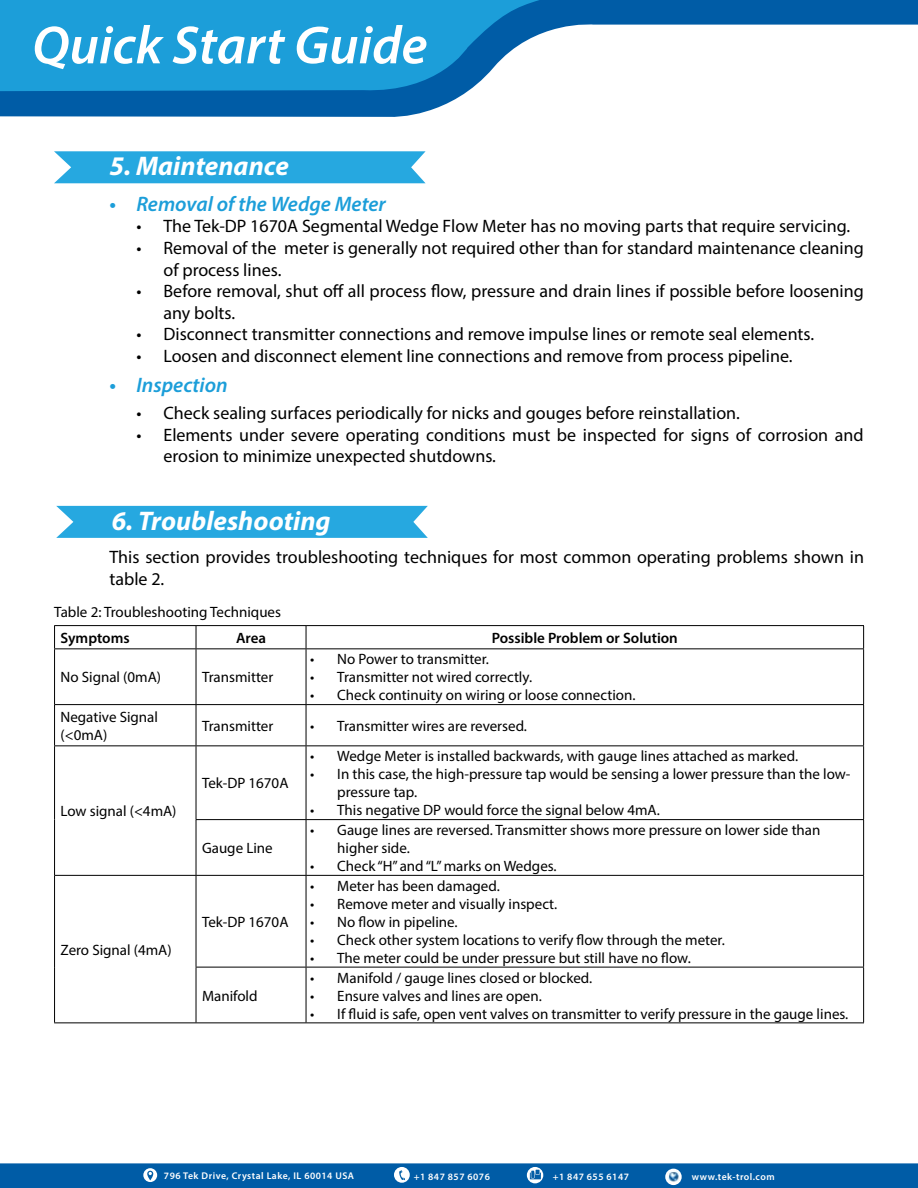
<style>
.page{position:relative;width:918px;height:1188px;background:#fff}
.page>*{position:absolute;margin:0;border:0;box-sizing:border-box;transform-origin:0 0}
.t1{font:italic 600 54px "Myriad Pro";color:#fff}
.t2{font:italic 700 27px "Myriad Pro";color:#fff}
.t3{font:italic 600 21px "Myriad Pro";color:#1c9ed9}
.t4{font:18px/21.6px "Myriad Pro";color:#000}
.t5{font:15px/18px "Myriad Pro";color:#000}
.t6{font:600 15px "Myriad Pro";color:#000}
.t7{font:600 9.75px "Myriad Pro";letter-spacing:.05em;color:#fff}
</style>
<div class="page">
<svg style="left:0;top:0;width:918px;height:117px"></svg>
<svg style="left:0;top:0;width:540px;height:93px;background:#229bd5"></svg>
<div style="left:0;top:1163px;width:918px;height:25px;background:#005ca6"></div>
<svg style="left:143px;top:1168px;width:14px;height:14px"></svg>
<svg style="left:147px;top:1171px;width:6px;height:9px"></svg>
<div style="left:394px;top:1167px;width:16px;height:16px;background:#fff;border-radius:50%"></div>
<svg style="left:399px;top:1170px;width:6px;height:10px"></svg>
<svg style="left:527px;top:1167px;width:16px;height:16px"></svg>
<svg style="left:530px;top:1170px;width:11px;height:9px"></svg>
<svg style="left:665px;top:1169px;width:17px;height:16px"></svg>
<svg style="left:667px;top:1170px;width:12px;height:12px"></svg>
<hr style="left:54px;top:625px;width:142px;height:1px;background:#000">
<svg style="left:54px;top:626px;width:1px;height:22px"></svg>
<hr style="left:196px;top:625px;width:110px;height:1px;background:#000">
<svg style="left:196px;top:626px;width:1px;height:22px"></svg>
<hr style="left:306px;top:625px;width:558px;height:1px;background:#000">
<svg style="left:306px;top:626px;width:1px;height:22px"></svg>
<svg style="left:863px;top:626px;width:1px;height:22px"></svg>
<hr style="left:54px;top:648px;width:142px;height:1px;background:#000">
<hr style="left:54px;top:649px;width:1px;height:55px;background:#000">
<hr style="left:196px;top:648px;width:110px;height:1px;background:#000">
<hr style="left:196px;top:649px;width:1px;height:55px;background:#000">
<hr style="left:306px;top:648px;width:558px;height:1px;background:#000">
<hr style="left:306px;top:649px;width:1px;height:55px;background:#000">
<hr style="left:863px;top:649px;width:1px;height:55px;background:#000">
<hr style="left:54px;top:704px;width:142px;height:1px;background:#000">
<hr style="left:54px;top:705px;width:1px;height:40px;background:#000">
<hr style="left:196px;top:704px;width:110px;height:1px;background:#000">
<hr style="left:196px;top:705px;width:1px;height:40px;background:#000">
<hr style="left:306px;top:704px;width:558px;height:1px;background:#000">
<hr style="left:306px;top:705px;width:1px;height:40px;background:#000">
<hr style="left:863px;top:705px;width:1px;height:40px;background:#000">
<hr style="left:54px;top:745px;width:142px;height:1px;background:#000">
<hr style="left:54px;top:746px;width:1px;height:74px;background:#000">
<hr style="left:196px;top:745px;width:110px;height:1px;background:#000">
<hr style="left:196px;top:746px;width:1px;height:73px;background:#000">
<hr style="left:306px;top:745px;width:558px;height:1px;background:#000">
<hr style="left:306px;top:746px;width:1px;height:73px;background:#000">
<hr style="left:863px;top:746px;width:1px;height:73px;background:#000">
<hr style="left:54px;top:820px;width:1px;height:55px;background:#000">
<hr style="left:196px;top:819px;width:110px;height:1px;background:#000">
<hr style="left:196px;top:820px;width:1px;height:55px;background:#000">
<hr style="left:306px;top:819px;width:558px;height:1px;background:#000">
<hr style="left:306px;top:820px;width:1px;height:55px;background:#000">
<hr style="left:863px;top:820px;width:1px;height:55px;background:#000">
<hr style="left:54px;top:875px;width:142px;height:1px;background:#000">
<hr style="left:54px;top:876px;width:1px;height:91px;background:#000">
<hr style="left:196px;top:875px;width:110px;height:1px;background:#000">
<hr style="left:196px;top:876px;width:1px;height:91px;background:#000">
<hr style="left:306px;top:875px;width:558px;height:1px;background:#000">
<hr style="left:306px;top:876px;width:1px;height:91px;background:#000">
<hr style="left:863px;top:876px;width:1px;height:91px;background:#000">
<hr style="left:54px;top:967px;width:1px;height:55px;background:#000">
<hr style="left:196px;top:967px;width:110px;height:1px;background:#000">
<hr style="left:196px;top:967px;width:1px;height:55px;background:#000">
<hr style="left:306px;top:967px;width:558px;height:1px;background:#000">
<hr style="left:306px;top:967px;width:1px;height:55px;background:#000">
<hr style="left:863px;top:967px;width:1px;height:55px;background:#000">
<hr style="left:54px;top:1022px;width:142px;height:1px;background:#000">
<hr style="left:196px;top:1022px;width:110px;height:1px;background:#000">
<hr style="left:306px;top:1022px;width:558px;height:1px;background:#000">
<svg style="left:54px;top:151px;width:372px;height:32px;background:#31ace1"></svg>
<svg style="left:56px;top:506px;width:372px;height:32px;background:#30ace1"></svg>
<h1 class="t1" style="left:32px;top:11px;width:397px">Quick Start Guide</h1>
<h2 class="t2" style="left:109px;top:149px;width:181px">5. Maintenance</h2>
<h3 class="t3" style="left:109px;top:191px;width:278px">• Removal of the Wedge Meter</h3>
<p class="t4" style="left:136px;top:215px;width:715px">• The Tek-DP 1670A Segmental Wedge Flow Meter has no moving parts that require servicing.</p>
<p class="t4" style="left:163px;top:237px;width:702px;text-indent:-27px">• Removal of the meter is generally not required other than for standard maintenance cleaning of process lines.</p>
<p class="t4" style="left:163px;top:280px;width:702px;text-indent:-27px">• Before removal, shut off all process flow, pressure and drain lines if possible before loosening any bolts.</p>
<p class="t4" style="left:136px;top:323px;width:679px">• Disconnect transmitter connections and remove impulse lines or remote seal elements.</p>
<p class="t4" style="left:136px;top:345px;width:658px">• Loosen and disconnect element line connections and remove from process pipeline.</p>
<h3 class="t3" style="left:109px;top:371px;width:120px">• Inspection</h3>
<p class="t4" style="left:136px;top:402px;width:605px">• Check sealing surfaces periodically for nicks and gouges before reinstallation.</p>
<p class="t4" style="left:163px;top:424px;width:702px;text-indent:-27px">• Elements under severe operating conditions must be inspected for signs of corrosion and erosion to minimize unexpected shutdowns.</p>
<h2 class="t2" style="left:112px;top:503px;width:220px">6. Troubleshooting</h2>
<p class="t4" style="left:109px;top:546px;width:756px">This section provides troubleshooting techniques for most common operating problems shown in table 2.</p>
<p class="t5" style="left:54px;top:603px;width:228px">Table 2: Troubleshooting Techniques</p>
<p class="t6" style="left:61px;top:628px;width:71px">Symptoms</p>
<p class="t6" style="left:236px;top:628px;width:32px">Area</p>
<p class="t6" style="left:492px;top:628px;width:188px">Possible Problem or Solution</p>
<p class="t5" style="left:61px;top:668px;width:102px">No Signal (0mA)</p>
<p class="t5" style="left:202px;top:668px;width:73px">Transmitter</p>
<p class="t5" style="left:310px;top:650px;width:180px">• No Power to transmitter.</p>
<p class="t5" style="left:310px;top:668px;width:223px">• Transmitter not wired correctly.</p>
<p class="t5" style="left:310px;top:686px;width:327px">• Check continuity on wiring or loose connection.</p>
<p class="t5" style="left:61px;top:708px;width:99px">Negative Signal (&lt;0mA)</p>
<p class="t5" style="left:202px;top:717px;width:73px">Transmitter</p>
<p class="t5" style="left:310px;top:717px;width:218px">• Transmitter wires are reversed.</p>
<p class="t5" style="left:61px;top:802px;width:117px">Low signal (&lt;4mA)</p>
<p class="t5" style="left:61px;top:940px;width:113px">Zero Signal (4mA)</p>
<p class="t5" style="left:202px;top:774px;width:88px">Tek-DP 1670A</p>
<p class="t5" style="left:202px;top:839px;width:72px">Gauge Line</p>
<p class="t5" style="left:202px;top:913px;width:88px">Tek-DP 1670A</p>
<p class="t5" style="left:202px;top:986px;width:57px">Manifold</p>
<p class="t5" style="left:310px;top:747px;width:489px">• Wedge Meter is installed backwards, with gauge lines attached as marked.</p>
<p class="t5" style="left:337px;top:765px;width:515px;text-indent:-27px">• In this case, the high-pressure tap would be sensing a lower pressure than the low&shy;pressure tap.</p>
<p class="t5" style="left:310px;top:801px;width:351px">• This negative DP would force the signal below 4mA.</p>
<p class="t5" style="left:337px;top:821px;width:485px;text-indent:-27px">• Gauge lines are reversed. Transmitter shows more pressure on lower side than higher side.</p>
<p class="t5" style="left:310px;top:857px;width:248px">• Check “H” and “L” marks on Wedges.</p>
<p class="t5" style="left:310px;top:877px;width:191px">• Meter has been damaged.</p>
<p class="t5" style="left:310px;top:895px;width:248px">• Remove meter and visually inspect.</p>
<p class="t5" style="left:310px;top:913px;width:149px">• No flow in pipeline.</p>
<p class="t5" style="left:310px;top:931px;width:416px">• Check other system locations to verify flow through the meter.</p>
<p class="t5" style="left:310px;top:949px;width:382px">• The meter could be under pressure but still have no flow.</p>
<p class="t5" style="left:310px;top:968px;width:284px">• Manifold / gauge lines closed or blocked.</p>
<p class="t5" style="left:310px;top:986px;width:233px">• Ensure valves and lines are open.</p>
<p class="t5" style="left:310px;top:1004px;width:540px">• If fluid is safe, open vent valves on transmitter to verify pressure in the gauge lines.</p>
<p class="t7" style="left:164px;top:1170px;width:192px">796 Tek Drive, Crystal Lake, IL 60014 USA</p>
<p class="t7" style="left:414px;top:1171px;width:78px">+1 847 857 6076</p>
<p class="t7" style="left:553px;top:1171px;width:78px">+1 847 655 6147</p>
<p class="t7" style="left:692px;top:1171px;width:84px">www.tek-trol.com</p>
</div>
